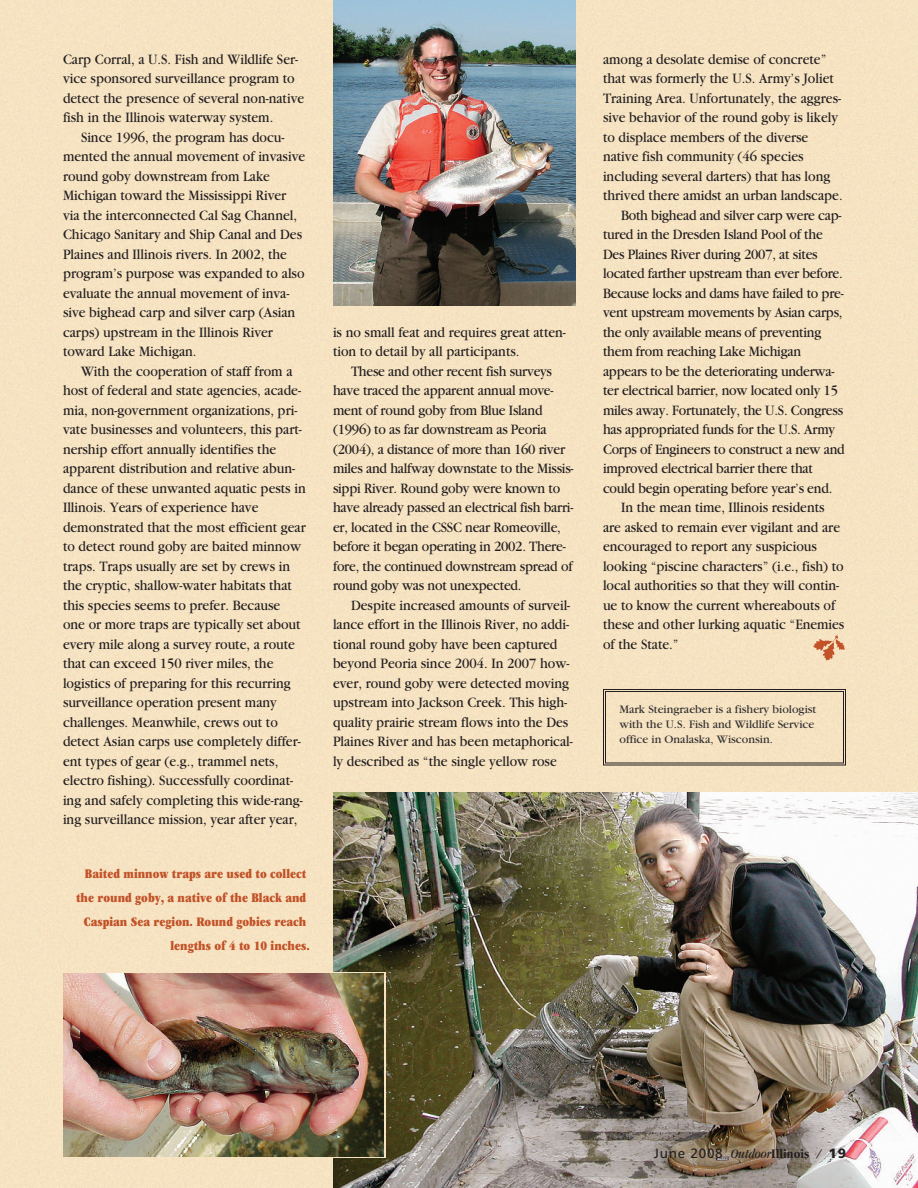
<style>
.page{position:relative;width:918px;height:1188px;background:#fff}
.page>*{position:absolute;margin:0;border:0;box-sizing:border-box;transform-origin:0 0}
.t1{font:15px/19.5px "Garamond";color:#231f20;scale:.92 1}
.t2{font:ultra-condensed 13.5px/24px "Garamond";color:#c25228;text-align:right}
.t3{font:13.5px "Frutiger";letter-spacing:.055em;color:#231f20}
.t4{font:12px/15px "Garamond";color:#312f30}
.s1{font-family:"Garamond";font-style:italic;font-stretch:condensed}
.s2{font-family:"Garamond";font-weight:700;font-stretch:condensed}
.s3{font-weight:900}
</style>
<div class="page">
<img style="left:813px;top:635px;width:31px;height:25px">
<div style="left:603px;top:689px;width:243px;height:77px;border:1px solid #231f20"></div>
<div style="left:605px;top:691px;width:239px;height:73px;border:1px solid #231f20"></div>
<img style="left:333px;top:0;width:243px;height:306px">
<img style="left:333px;top:792px;width:585px;height:396px">
<img style="left:62px;top:972px;width:324px;height:186px">
<img style="left:63px;top:974px;width:321px;height:182px">
<p class="t1" style="left:63px;top:51px;width:264px">Carp Corral, a U.S. Fish and Wildlife Ser&shy;vice sponsored surveillance program to detect the presence of several non-native fish in the Illinois waterway system.</p>
<p class="t1" style="left:63px;top:129px;width:265px;text-indent:18px">Since 1996, the program has docu&shy;mented the annual movement of invasive round goby downstream from Lake Michigan toward the Mississippi River via the interconnected Cal Sag Channel, Chicago Sanitary and Ship Canal and Des Plaines and Illinois rivers. In 2002, the program’s purpose was expanded to also evaluate the annual movement of inva&shy;sive bighead carp and silver carp (Asian carps) upstream in the Illinois River toward Lake Michigan.</p>
<p class="t1" style="left:63px;top:363px;width:265px;text-indent:18px">With the cooperation of staff from a host of federal and state agencies, acade&shy;mia, non-government organizations, pri&shy;vate businesses and volunteers, this part&shy;nership effort annually identifies the apparent distribution and relative abun&shy;dance of these unwanted aquatic pests in Illinois. Years of experience have demonstrated that the most efficient gear to detect round goby are baited minnow traps. Traps usually are set by crews in the cryptic, shallow-water habitats that this species seems to prefer. Because one or more traps are typically set about every mile along a survey route, a route that can exceed 150 river miles, the logistics of preparing for this recurring surveillance operation present many challenges. Meanwhile, crews out to detect Asian carps use completely differ&shy;ent types of gear (e.g., trammel nets, electro fishing). Successfully coordinat&shy;ing and safely completing this wide-rang&shy;ing surveillance mission, year after year,</p>
<p class="t2" style="left:76px;top:863px;width:235px">Baited minnow traps are used to collect the round goby, a native of the Black and Caspian Sea region. Round gobies reach lengths of 4 to 10 inches.</p>
<p class="t1" style="left:333px;top:324px;width:255px">is no small feat and requires great atten&shy;tion to detail by all participants.</p>
<p class="t1" style="left:333px;top:363px;width:263px;text-indent:18px">These and other recent fish surveys have traced the apparent annual move&shy;ment of round goby from Blue Island (1996) to as far downstream as Peoria (2004), a distance of more than 160 river miles and halfway downstate to the Missis&shy;sippi River. Round goby were known to have already passed an electrical fish barri&shy;er, located in the CSSC near Romeoville, before it began operating in 2002. There&shy;fore, the continued downstream spread of round goby was not unexpected.</p>
<p class="t1" style="left:333px;top:597px;width:262px;text-indent:18px">Despite increased amounts of surveil&shy;lance effort in the Illinois River, no addi&shy;tional round goby have been captured beyond Peoria since 2004. In 2007 how&shy;ever, round goby were detected moving upstream into Jackson Creek. This high&shy;quality prairie stream flows into the Des Plaines River and has been metaphorical&shy;ly described as “the single yellow rose</p>
<p class="t1" style="left:603px;top:51px;width:244px">among a desolate demise of concrete”</p>
<p class="t1" style="left:603px;top:70px;width:252px">that was formerly the U.S. Army’s Joliet</p>
<p class="t1" style="left:603px;top:90px;width:260px">Training Area. Unfortunately, the aggres-</p>
<p class="t1" style="left:603px;top:109px;width:257px">sive behavior of the round goby is likely</p>
<p class="t1" style="left:603px;top:129px;width:225px">to displace members of the diverse</p>
<p class="t1" style="left:603px;top:148px;width:220px">native fish community (46 species</p>
<p class="t1" style="left:603px;top:168px;width:249px">including several darters) that has long</p>
<p class="t1" style="left:603px;top:187px;width:262px">thrived there amidst an urban landscape.</p>
<p class="t1" style="left:621px;top:207px;width:241px">Both bighead and silver carp were cap-</p>
<p class="t1" style="left:603px;top:226px;width:240px">tured in the Dresden Island Pool of the</p>
<p class="t1" style="left:603px;top:246px;width:235px">Des Plaines River during 2007, at sites</p>
<p class="t1" style="left:603px;top:265px;width:262px">located farther upstream than ever before.</p>
<p class="t1" style="left:603px;top:285px;width:263px">Because locks and dams have failed to pre-</p>
<p class="t1" style="left:603px;top:304px;width:262px">vent upstream movements by Asian carps,</p>
<p class="t1" style="left:603px;top:324px;width:239px">the only available means of preventing</p>
<p class="t1" style="left:603px;top:343px;width:217px">them from reaching Lake Michigan</p>
<p class="t1" style="left:603px;top:363px;width:253px">appears to be the deteriorating underwa-</p>
<p class="t1" style="left:603px;top:382px;width:257px">ter electrical barrier, now located only 15</p>
<p class="t1" style="left:603px;top:402px;width:263px">miles away. Fortunately, the U.S. Congress</p>
<p class="t1" style="left:603px;top:421px;width:254px">has appropriated funds for the U.S. Army</p>
<p class="t1" style="left:603px;top:441px;width:264px">Corps of Engineers to construct a new and</p>
<p class="t1" style="left:603px;top:460px;width:230px">improved electrical barrier there that</p>
<p class="t1" style="left:603px;top:480px;width:251px">could begin operating before year’s end.</p>
<p class="t1" style="left:621px;top:499px;width:223px">In the mean time, Illinois residents</p>
<p class="t1" style="left:603px;top:519px;width:259px">are asked to remain ever vigilant and are</p>
<p class="t1" style="left:603px;top:538px;width:234px">encouraged to report any suspicious</p>
<p class="t1" style="left:603px;top:558px;width:263px">looking “piscine characters” (i.e., fish) to</p>
<p class="t1" style="left:603px;top:577px;width:258px">local authorities so that they will contin-</p>
<p class="t1" style="left:603px;top:597px;width:254px">ue to know the current whereabouts of</p>
<p class="t1" style="left:603px;top:616px;width:264px">these and other lurking aquatic “Enemies</p>
<p class="t1" style="left:603px;top:636px;width:84px">of the State.”</p>
<p class="t4" style="left:619px;top:703px;width:198px">Mark Steingraeber is a fishery biologist with the U.S. Fish and Wildlife Service office in Onalaska, Wisconsin.</p>
<p class="t3" style="left:654px;top:1148px;width:194px">June 2008 <span class="s1">Outdoor</span><span class="s2">Illinois</span> <span class="s1">/</span> <span class="s3">19</span></p>
</div>
